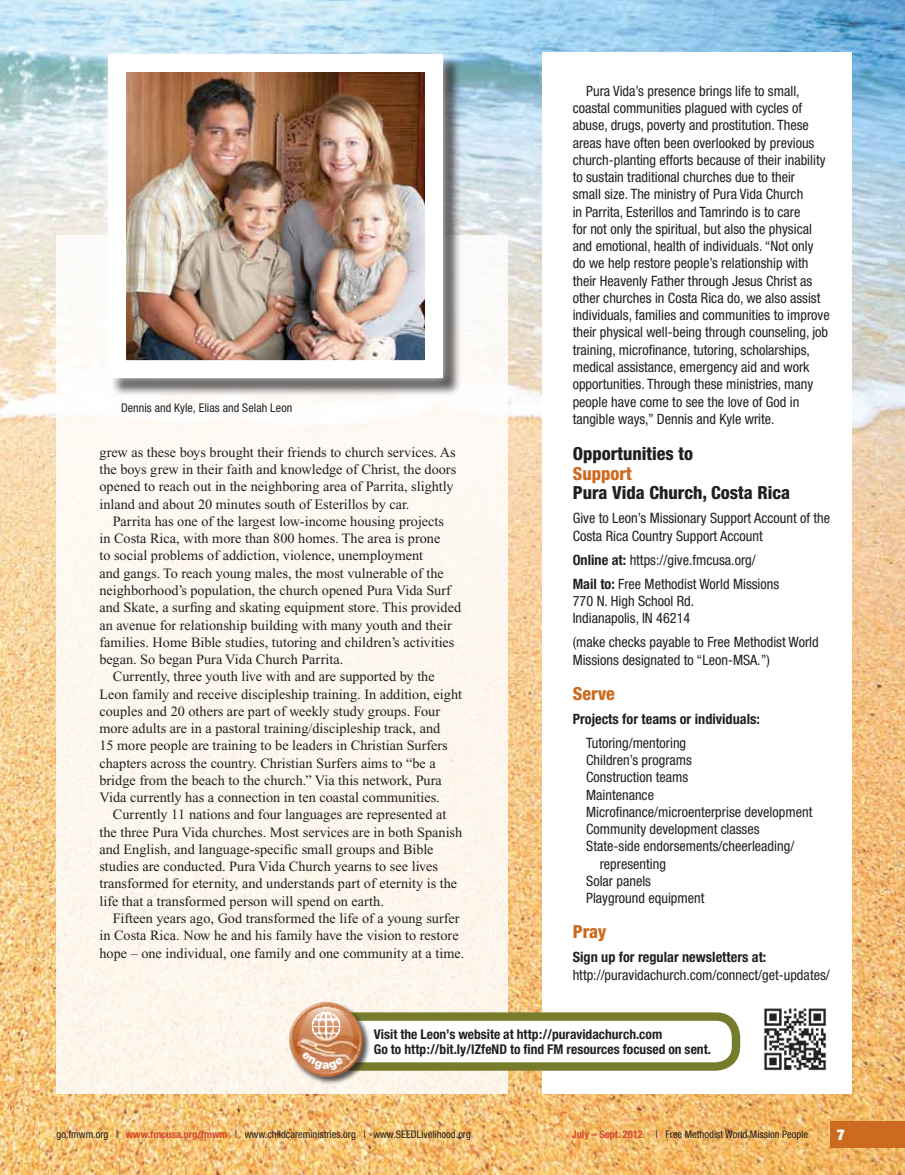
<style>
.page{position:relative;width:905px;height:1175px;background:#fff}
.page>*{position:absolute;margin:0;border:0;box-sizing:border-box;transform-origin:0 0}
.t1{font:800 condensed 18px "Helvetica Neue";color:#231f20}
.t2{font:800 condensed 18px "Helvetica Neue";color:#cc6a1f}
.t3{font:900 expanded 15px "Helvetica Neue";color:#fff}
.t4{font:14.25px/17.2px "Times New Roman";color:#231f20}
.t5{font:condensed 14.25px/17.2px "Helvetica Neue";color:#231f20}
.t6{font:700 condensed 14.25px "Helvetica Neue";color:#231f20}
.t7{font:700 condensed 13.5px/15px "Helvetica Neue";color:#231f20}
.t8{font:condensed 12px "Helvetica Neue";letter-spacing:.005em;color:#231f20}
.t9{font:condensed 10.5px "Helvetica Neue";color:#231f20}
.s1{font-weight:700}
.s2{font-weight:700;color:#d54930}
</style>
<div class="page">
<img style="left:0;top:0;width:904px;height:1174px">
<div style="left:830px;top:1120px;width:74px;height:27px;background:#cc6a1f"></div>
<div style="left:542px;top:52px;width:309px;height:1042px;background:#fff"></div>
<div style="left:56px;top:236px;width:452px;height:858px;background:#fdf8ef"></div>
<img style="left:764px;top:1008px;width:63px;height:63px">
<div style="left:322px;top:1016px;width:414px;height:50px;background:#fff;border-radius:20px"></div>
<div style="left:318px;top:1012px;width:422px;height:58px;border:8px solid #777c2d;border-radius:20px"></div>
<div style="left:288px;top:1001px;width:83px;height:84px;background:#231f20;opacity:.75"></div>
<img style="left:289px;top:1001px;width:75px;height:58px">
<svg style="left:320px;top:1076px;width:12px;height:1px"></svg>
<img style="left:290px;top:1035px;width:67px;height:41px">
<div style="left:110px;top:56px;width:351px;height:340px;background:#231f20;opacity:.75"></div>
<div style="left:98px;top:44px;width:354px;height:344px;background:#fff;opacity:.75"></div>
<img style="left:127px;top:73px;width:297px;height:286px">
<div style="left:108px;top:54px;width:335px;height:324px;border:18px solid #fff"></div>
<svg style="left:301px;top:1051px;width:43px;height:19px"></svg>
<p class="t8" style="left:121px;top:400px;width:173px">Dennis and Kyle, Elias and Selah Leon</p>
<p class="t4" style="left:99px;top:443px;width:358px">grew as these boys brought their friends to church services. As the boys grew in their faith and knowledge of Christ, the doors opened to reach out in the neighboring area of Parrita, slightly inland and about 20 minutes south of Esterillos by car.</p>
<p class="t4" style="left:113px;top:512px;width:333px">Parrita has one of the largest low-income housing projects</p>
<p class="t4" style="left:99px;top:530px;width:342px">in Costa Rica, with more than 800 homes. The area is prone</p>
<p class="t4" style="left:99px;top:547px;width:325px">to social problems of addiction, violence, unemployment</p>
<p class="t4" style="left:99px;top:564px;width:346px">and gangs. To reach young males, the most vulnerable of the</p>
<p class="t4" style="left:99px;top:581px;width:353px">neighborhood’s population, the church opened Pura Vida Surf</p>
<p class="t4" style="left:99px;top:599px;width:363px">and Skate, a surfing and skating equipment store. This provided</p>
<p class="t4" style="left:99px;top:616px;width:354px">an avenue for relationship building with many youth and their</p>
<p class="t4" style="left:99px;top:633px;width:356px">families. Home Bible studies, tutoring and children’s activities</p>
<p class="t4" style="left:99px;top:650px;width:245px">began. So began Pura Vida Church Parrita.</p>
<p class="t4" style="left:113px;top:668px;width:323px">Currently, three youth live with and are supported by the</p>
<p class="t4" style="left:99px;top:685px;width:364px">Leon family and receive discipleship training. In addition, eight</p>
<p class="t4" style="left:99px;top:702px;width:342px">couples and 20 others are part of weekly study groups. Four</p>
<p class="t4" style="left:99px;top:719px;width:342px">more adults are in a pastoral training/discipleship track, and</p>
<p class="t4" style="left:99px;top:737px;width:350px">15 more people are training to be leaders in Christian Surfers</p>
<p class="t4" style="left:99px;top:754px;width:338px">chapters across the country. Christian Surfers aims to “be a</p>
<p class="t4" style="left:99px;top:771px;width:344px">bridge from the beach to the church.” Via this network, Pura</p>
<p class="t4" style="left:99px;top:788px;width:342px">Vida currently has a connection in ten coastal communities.</p>
<p class="t4" style="left:113px;top:806px;width:335px">Currently 11 nations and four languages are represented at</p>
<p class="t4" style="left:99px;top:823px;width:364px">the three Pura Vida churches. Most services are in both Spanish</p>
<p class="t4" style="left:99px;top:840px;width:336px">and English, and language-specific small groups and Bible</p>
<p class="t4" style="left:99px;top:857px;width:340px">studies are conducted. Pura Vida Church yearns to see lives</p>
<p class="t4" style="left:99px;top:875px;width:359px">transformed for eternity, and understands part of eternity is the</p>
<p class="t4" style="left:99px;top:892px;width:286px">life that a transformed person will spend on earth.</p>
<p class="t4" style="left:113px;top:909px;width:348px">Fifteen years ago, God transformed the life of a young surfer</p>
<p class="t4" style="left:99px;top:927px;width:361px">in Costa Rica. Now he and his family have the vision to restore</p>
<p class="t4" style="left:99px;top:944px;width:366px">hope – one individual, one family and one community at a time.</p>
<p class="t5" style="left:572px;top:82px;width:258px;text-indent:13px">Pura Vida’s presence brings life to small, coastal communities plagued with cycles of abuse, drugs, poverty and prostitution. These areas have often been overlooked by previous church-planting efforts because of their inability to sustain traditional churches due to their<br>small size. The ministry of Pura Vida Church<br>in Parrita, Esterillos and Tamrindo is to care<br>for not only the spiritual, but also the physical and emotional, health of individuals. “Not only do we help restore people’s relationship with their Heavenly Father through Jesus Christ as other churches in Costa Rica do, we also assist individuals, families and communities to improve their physical well-being through counseling, job training, microfinance, tutoring, scholarships, medical assistance, emergency aid and work opportunities. Through these ministries, many people have come to see the love of God in tangible ways,” Dennis and Kyle write.</p>
<p class="t1" style="left:572px;top:443px;width:122px">Opportunities to</p>
<p class="t2" style="left:572px;top:462px;width:61px">Support</p>
<p class="t1" style="left:572px;top:482px;width:219px">Pura Vida Church, Costa Rica</p>
<p class="t5" style="left:572px;top:509px;width:259px">Give to Leon’s Missionary Support Account of the<br>Costa Rica Country Support Account</p>
<p class="t5" style="left:572px;top:547px;width:208px;line-height:24px"><span class="s1">Online at:</span> https://give.fmcusa.org/<br><span class="s1">Mail to:</span> Free Methodist World Missions</p>
<p class="t5" style="left:572px;top:592px;width:123px">770 N. High School Rd.<br>Indianapolis, IN 46214</p>
<p class="t5" style="left:572px;top:633px;width:247px">(make checks payable to Free Methodist World<br>Missions designated to “Leon-MSA.”)</p>
<p class="t2" style="left:572px;top:682px;width:44px">Serve</p>
<p class="t6" style="left:572px;top:710px;width:189px">Projects for teams or individuals:</p>
<p class="t5" style="left:586px;top:734px;width:101px">Tutoring/mentoring</p>
<p class="t5" style="left:586px;top:751px;width:107px">Children’s programs</p>
<p class="t5" style="left:586px;top:768px;width:104px">Construction teams</p>
<p class="t5" style="left:586px;top:786px;width:69px">Maintenance</p>
<p class="t5" style="left:586px;top:803px;width:228px">Microfinance/microenterprise development</p>
<p class="t5" style="left:586px;top:820px;width:175px">Community development classes</p>
<p class="t5" style="left:586px;top:837px;width:209px">State-side endorsements/cheerleading/</p>
<p class="t5" style="left:599px;top:855px;width:68px">representing</p>
<p class="t5" style="left:586px;top:872px;width:66px">Solar panels</p>
<p class="t5" style="left:586px;top:889px;width:120px">Playground equipment</p>
<p class="t2" style="left:572px;top:920px;width:35px">Pray</p>
<p class="t6" style="left:572px;top:948px;width:195px">Sign up for regular newsletters at:</p>
<p class="t5" style="left:572px;top:965px;width:258px">http://puravidachurch.com/connect/get-updates/</p>
<p class="t7" style="left:374px;top:1026px;width:339px">Visit the Leon’s website at http://puravidachurch.com<br>Go to http://bit.ly/IZfeND to find FM resources focused on sent.</p>
<p class="t9" style="left:57px;top:1128px;width:416px">go.fmwm.org | <span class="s2">www.fmcusa.org/fmwm</span> | www.childcareministries.org | www.SEEDLivelihood.org</p>
<p class="t9" style="left:572px;top:1128px;width:238px"><span class="s2">July – Sept. 2012</span> | Free Methodist World Mission People</p>
<p class="t3" style="left:836px;top:1124px;width:9px">7</p>
</div>
